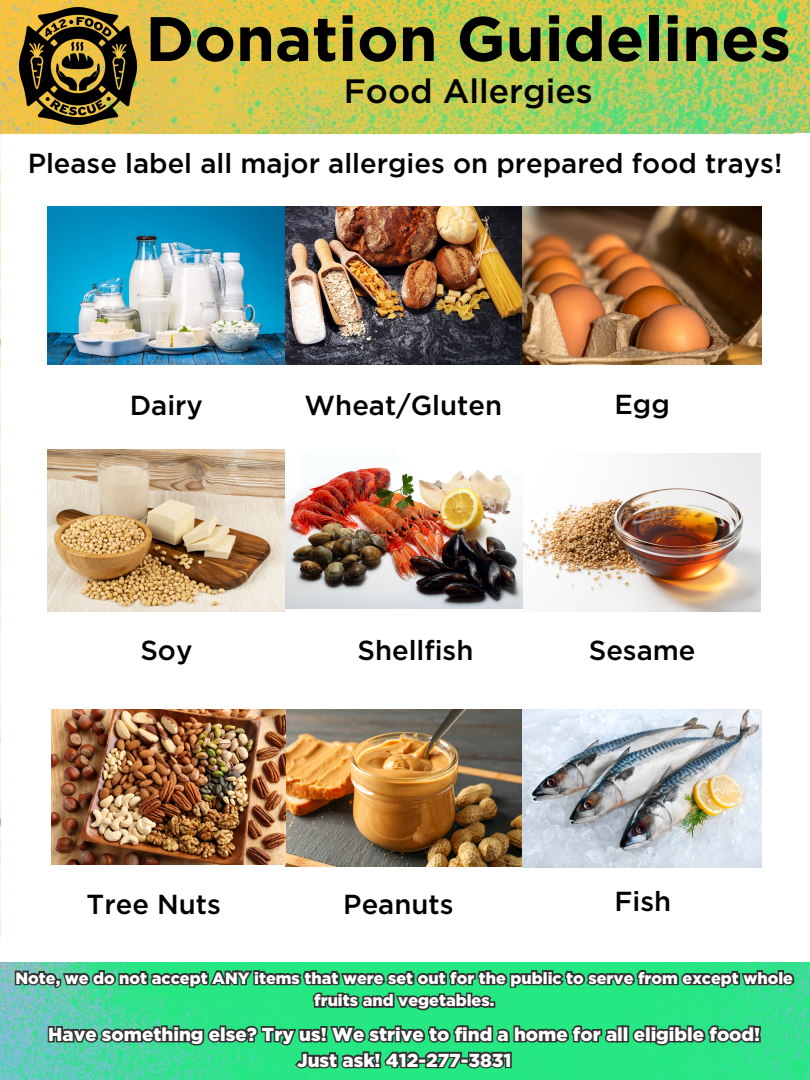
<style>
.page{position:relative;width:810px;height:1080px;background:#fff}
.page>*{position:absolute;margin:0;border:0;box-sizing:border-box;transform-origin:0 0}
.t1{font:700 62.69px "Gotham";color:#000}
.t2{font:500 33.75px "Gotham";color:#000}
.t3{font:500 27.5px "Gotham";color:#000}
.t4{font:900 18.75px/25.8px "Gotham";color:#fff;text-align:center}
.t5{font:900 16.25px/22.5px "Gotham";color:#fff;text-align:center}
</style>
<div class="page">
<img style="left:0;top:0;width:810px;height:1080px">
<img style="left:20px;top:7px;width:116px;height:117px">
<div style="left:0;top:939px;width:810px;height:22px;background:#fff"></div>
<div style="left:794px;top:133px;width:16px;height:828px;background:#fff"></div>
<img style="left:48px;top:206px;width:713px;height:159px">
<img style="left:48px;top:450px;width:237px;height:161px">
<img style="left:285px;top:450px;width:238px;height:158px">
<img style="left:523px;top:453px;width:238px;height:159px">
<img style="left:285px;top:709px;width:236px;height:158px">
<img style="left:523px;top:709px;width:238px;height:159px">
<img style="left:51px;top:709px;width:234px;height:156px">
<svg style="left:13px;top:967px;width:784px;height:49px;background:#30b070"></svg>
<svg style="left:46px;top:1023px;width:717px;height:48px;background:#30a56d"></svg>
<p class="t1" style="left:145px;top:15px;width:647px">Donation Guidelines</p>
<h3 class="t2" style="left:344px;top:76px;width:251px">Food Allergies</h3>
<h3 class="t3" style="left:28px;top:151px;width:756px">Please label all major allergies on prepared food trays!</h3>
<h3 class="t3" style="left:130px;top:393px;width:75px">Dairy</h3>
<p class="t3" style="left:305px;top:393px;width:199px">Wheat/Gluten</p>
<p class="t3" style="left:615px;top:392px;width:57px">Egg</p>
<p class="t3" style="left:140px;top:638px;width:54px">Soy</p>
<h3 class="t3" style="left:357px;top:638px;width:117px">Shellfish</h3>
<h3 class="t3" style="left:589px;top:638px;width:108px">Sesame</h3>
<h3 class="t3" style="left:87px;top:892px;width:136px">Tree Nuts</h3>
<p class="t3" style="left:343px;top:892px;width:112px">Peanuts</p>
<h4 class="t3" style="left:615px;top:889px;width:58px">Fish</h4>
<p class="t5" style="left:15px;top:966px;width:779px">Note, we do not accept ANY items that were set out for the public to serve from except whole fruits and vegetables.</p>
<p class="t4" style="left:48px;top:1021px;width:714px">Have something else? Try us! We strive to find a home for all eligible food!<br>Just ask! 412-277-3831</p>
</div>
